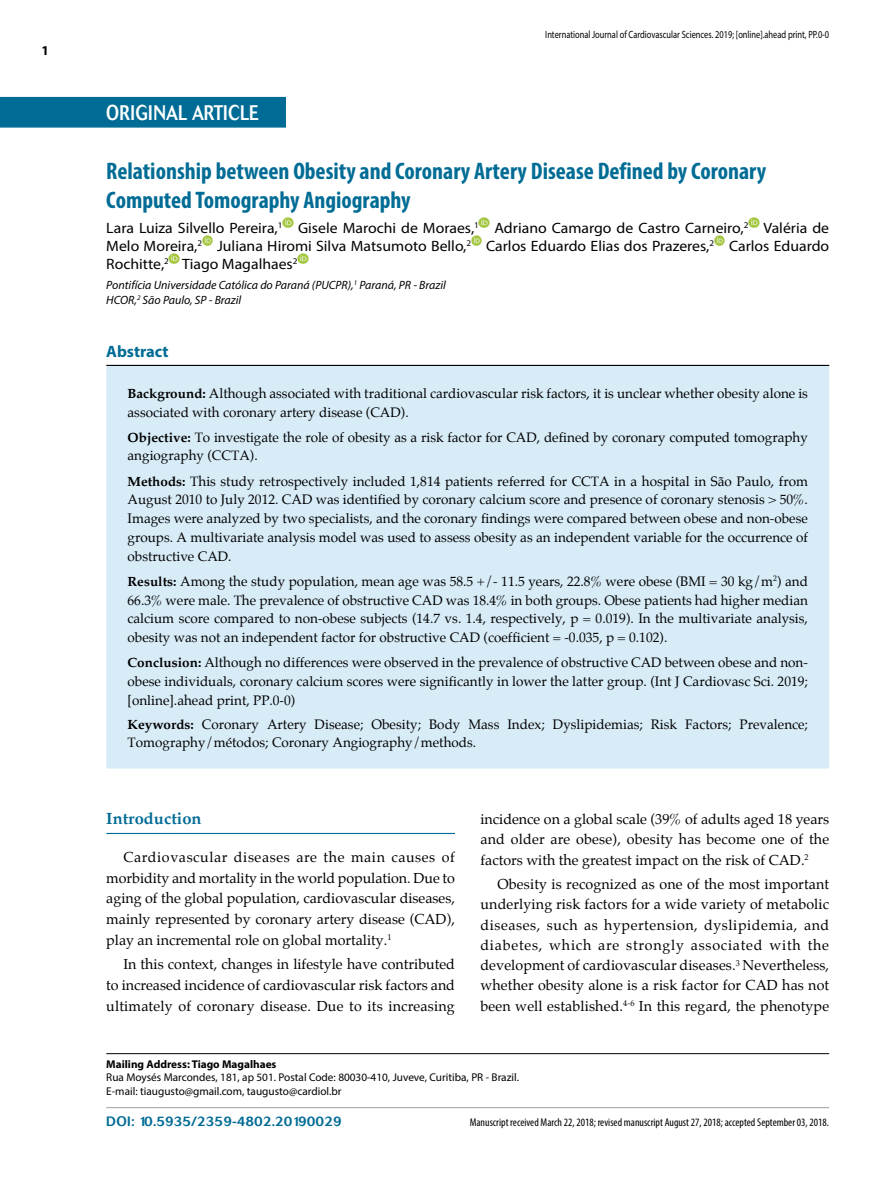
<style>
.page{position:relative;width:893px;height:1191px;background:#fff}
.page>*{position:absolute;margin:0;border:0;box-sizing:border-box;transform-origin:0 0}
.t1{font:700 condensed 24px/28.8px "Myriad Pro";color:#006c95}
.t2{font:500 21px "Cosmos";letter-spacing:.02em;color:#fff;scale:.8 1}
.t3{font:700 16.5px "Palatino";color:#006c95}
.t4{font:700 16.5px "Myriad Pro";color:#006c95}
.t5{font:15px/18px "Myriad Pro";color:#000;text-align:justify;scale:1.05 1}
.t6{font:14.25px/20.2px "Palatino";letter-spacing:.01em;color:#000;text-align:justify}
.t7{font:13.5px/18.8px "Palatino";color:#000}
.t8{font:500 13.5px "Cosmos";color:#006c95}
.t9{font:700 13.5px "Myriad Pro";color:#000}
.t10{font:italic 12px/14.4px "Myriad Pro";color:#000}
.t11{font:11.25px/13.5px "Myriad Pro";color:#000}
.t12{font:condensed 11.25px "Myriad Pro";color:#000}
.t13{font:700 11.25px "Myriad Pro";color:#000}
.t14{font:10.5px "Myriad Pro";color:#000;scale:.8 1}
.s1{font-weight:700}
</style>
<div class="page">
<hr style="left:106px;top:833px;width:349px;height:1px;background:#006c95">
<div style="left:0;top:97px;width:286px;height:31px;background:#006c95"></div>
<hr style="left:106px;top:1053px;width:723px;height:1px;background:#000">
<hr style="left:106px;top:1107px;width:723px;height:1px;background:#9d9d9c">
<svg style="left:283px;top:217px;width:10px;height:11px"></svg>
<svg style="left:479px;top:217px;width:10px;height:11px"></svg>
<svg style="left:748px;top:217px;width:11px;height:11px"></svg>
<svg style="left:202px;top:235px;width:11px;height:11px"></svg>
<svg style="left:471px;top:235px;width:11px;height:11px"></svg>
<svg style="left:714px;top:235px;width:11px;height:11px"></svg>
<svg style="left:169px;top:253px;width:11px;height:11px"></svg>
<svg style="left:298px;top:253px;width:10px;height:11px"></svg>
<div style="left:106px;top:366px;width:723px;height:402px;background:#d8ecf8"></div>
<hr style="left:106px;top:365px;width:723px;height:1px;background:#000">
<p class="t9" style="left:41px;top:42px;width:9px">1</p>
<h2 class="t2" style="left:106px;top:100px;width:192px">ORIGINAL ARTICLE</h2>
<p class="t14" style="left:545px;top:28px;width:356px">International Journal of Cardiovascular Sciences. 2019; [online].ahead print, PP.0-0</p>
<h1 class="t1" style="left:106px;top:156px;width:661px">Relationship between Obesity and Coronary Artery Disease Defined by Coronary<br>Computed Tomography Angiography</h1>
<p class="t5" style="left:106px;top:218px;width:690px">Lara Luiza Silvello Pereira,<sup>1</sup> Gisele Marochi de Moraes,<sup>1</sup> Adriano Camargo de Castro Carneiro,<sup>2</sup> Valéria de Melo Moreira,<sup>2</sup> Juliana Hiromi Silva Matsumoto Bello,<sup>2</sup> Carlos Eduardo Elias dos Prazeres,<sup>2</sup> Carlos Eduardo Rochitte,<sup>2</sup> Tiago Magalhaes<sup>2</sup></p>
<p class="t10" style="left:106px;top:278px;width:341px">Pontifícia Universidade Católica do Paraná (PUCPR),<sup>1</sup> Paraná, PR - Brazil<br>HCOR,<sup>2</sup> São Paulo, SP - Brazil</p>
<p class="t4" style="left:106px;top:340px;width:64px">Abstract</p>
<p class="t7" style="left:128px;top:384px;width:682px"><span class="s1">Background:</span> Although associated with traditional cardiovascular risk factors, it is unclear whether obesity alone is associated with coronary artery disease (CAD).</p>
<p class="t7" style="left:128px;top:428px;width:682px"><span class="s1">Objective:</span> To investigate the role of obesity as a risk factor for CAD, defined by coronary computed tomography angiography (CCTA).</p>
<p class="t7" style="left:128px;top:472px;width:682px;text-align:justify"><span class="s1">Methods:</span> This study retrospectively included 1,814 patients referred for CCTA in a hospital in São Paulo, from August 2010 to July 2012. CAD was identified by coronary calcium score and presence of coronary stenosis &gt; 50%.<br>Images were analyzed by two specialists, and the coronary findings were compared between obese and non-obese groups. A multivariate analysis model was used to assess obesity as an independent variable for the occurrence of obstructive CAD.</p>
<p class="t7" style="left:128px;top:572px;width:682px;text-align:justify"><span class="s1">Results:</span> Among the study population, mean age was 58.5 +/- 11.5 years, 22.8% were obese (BMI = 30 kg/m<sup>2</sup>) and 66.3% were male. The prevalence of obstructive CAD was 18.4% in both groups. Obese patients had higher median calcium score compared to non-obese subjects (14.7 vs. 1.4, respectively, p = 0.019). In the multivariate analysis, obesity was not an independent factor for obstructive CAD (coefficient = -0.035, p = 0.102).</p>
<p class="t7" style="left:128px;top:653px;width:682px;text-align:justify"><span class="s1">Conclusion:</span> Although no differences were observed in the prevalence of obstructive CAD between obese and non&shy;obese individuals, coronary calcium scores were significantly in lower the latter group. (Int J Cardiovasc Sci. 2019; [online].ahead print, PP.0-0)</p>
<p class="t7" style="left:128px;top:715px;width:682px"><span class="s1">Keywords:</span> Coronary Artery Disease; Obesity; Body Mass Index; Dyslipidemias; Risk Factors; Prevalence;<br>Tomography/métodos; Coronary Angiography/methods.</p>
<p class="t3" style="left:106px;top:809px;width:97px">Introduction</p>
<p class="t6" style="left:106px;top:847px;width:350px;text-indent:17px">Cardiovascular diseases are the main causes of morbidity and mortality in the world population. Due to aging of the global population, cardiovascular diseases, mainly represented by coronary artery disease (CAD), play an incremental role on global mortality.<sup>1</sup></p>
<p class="t6" style="left:106px;top:954px;width:350px;text-indent:17px">In this context, changes in lifestyle have contributed to increased incidence of cardiovascular risk factors and ultimately of coronary disease. Due to its increasing</p>
<p class="t6" style="left:480px;top:809px;width:350px">incidence on a global scale (39% of adults aged 18 years and older are obese), obesity has become one of the factors with the greatest impact on the risk of CAD.<sup>2</sup></p>
<p class="t6" style="left:480px;top:874px;width:350px;text-indent:17px">Obesity is recognized as one of the most important underlying risk factors for a wide variety of metabolic diseases, such as hypertension, dyslipidemia, and diabetes, which are strongly associated with the development of cardiovascular diseases.<sup>3</sup> Nevertheless, whether obesity alone is a risk factor for CAD has not been well established.<sup>4-6</sup> In this regard, the phenotype</p>
<p class="t13" style="left:106px;top:1056px;width:172px">Mailing Address: Tiago Magalhaes</p>
<p class="t11" style="left:106px;top:1070px;width:414px">Rua Moysés Marcondes, 181, ap 501. Postal Code: 80030-410, Juveve, Curitiba, PR - Brazil.<br>E-mail: tiaugusto@gmail.com, taugusto@cardiol.br</p>
<p class="t8" style="left:106px;top:1113px;width:237px">DOI: 10.5935/2359-4802.20190029</p>
<p class="t12" style="left:470px;top:1115px;width:361px">Manuscript received March 22, 2018; revised manuscript August 27, 2018; accepted September 03, 2018.</p>
</div>
